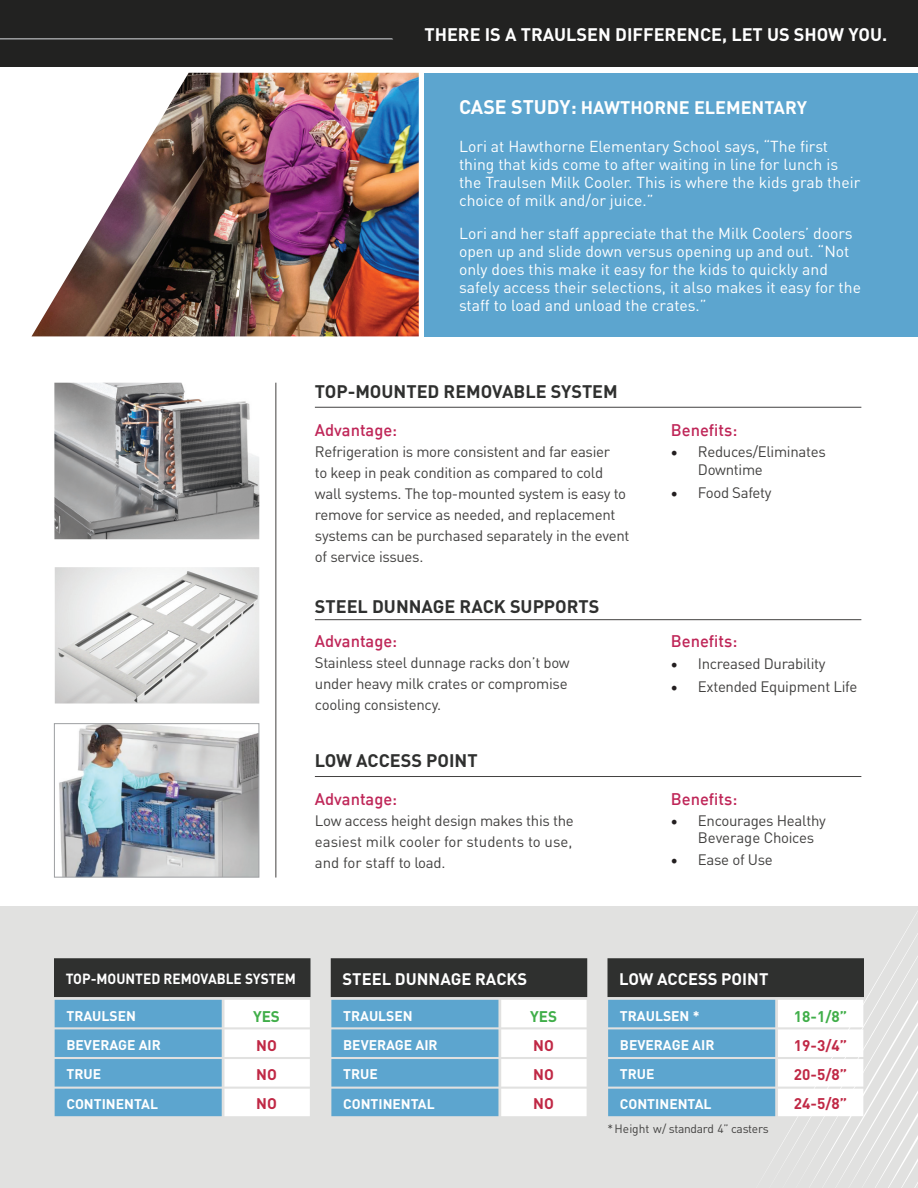
<style>
.page{position:relative;width:918px;height:1188px;background:#fff}
.page>*{position:absolute;margin:0;border:0;box-sizing:border-box;transform-origin:0 0}
.t1{font:700 18px "DIN";color:#fff}
.t2{font:700 18px "DIN";color:#2f302f}
.t3{font:500 16.5px "DIN";color:#bf2658}
.t4{font:700 16.5px "DIN";color:#fff}
.t5{font:15.75px/18px "DIN";color:#fff}
.t6{font:700 15.3px "DIN";color:#c02845}
.t7{font:700 15.3px "DIN";color:#40ae49}
.t8{font:15px/21px "DIN";letter-spacing:-.02em;color:#424140}
.t9{font:700 14.55px "DIN";color:#fff;scale:.94 1}
.t10{font:700 13.8px "DIN";color:#fff}
.t11{font:12px "DIN";letter-spacing:-.02em;color:#424140}
.s1{font-size:19.5px}
.s2{font-family:"Minion Pro";font-size:18px;color:#231f20}
</style>
<div class="page">
<div style="left:0;top:0;width:918px;height:67px;background:#222221"></div>
<hr style="left:0;top:38px;width:918px;height:2px;background:#9d9fa2">
<svg style="left:376px;top:38px;width:542px;height:2px"></svg>
<div style="left:0;top:907px;width:918px;height:281px;background:#e1e1e0"></div>
<img style="left:32px;top:73px;width:387px;height:263px">
<hr style="left:315px;top:407px;width:546px;height:1px;background:#424140">
<hr style="left:315px;top:619px;width:546px;height:1px;background:#424140">
<hr style="left:315px;top:776px;width:546px;height:1px;background:#424140">
<img style="left:54px;top:383px;width:205px;height:156px">
<img style="left:55px;top:567px;width:204px;height:137px">
<img style="left:59px;top:725px;width:198px;height:150px">
<div style="left:54px;top:723px;width:205px;height:154px;border:1px solid #9d9fa2"></div>
<hr style="left:276px;top:383px;width:1px;height:495px;background:#424140">
<svg style="left:54px;top:958px;width:257px;height:158px;background:#80a1b4"></svg>
<svg style="left:331px;top:958px;width:256px;height:158px;background:#7fa1b3"></svg>
<svg style="left:608px;top:919px;width:310px;height:269px"></svg>
<div style="left:424px;top:73px;width:494px;height:263px;background:#5ca5cf"></div>
<p class="t1" style="left:424px;top:23px;width:464px">THERE IS A TRAULSEN DIFFERENCE, LET US SHOW YOU.</p>
<p class="t1" style="left:459px;top:96px;width:350px"><span class="s1">CASE STUDY:</span> HAWTHORNE ELEMENTARY</p>
<p class="t5" style="left:459px;top:137px;width:403px">Lori at Hawthorne Elementary School says, “The first thing that kids come to after waiting in line for lunch is the Traulsen Milk Cooler. This is where the kids grab their choice of milk and/or juice.”</p>
<p class="t5" style="left:459px;top:224px;width:404px">Lori and her staff appreciate that the Milk Coolers’ doors open up and slide down versus opening up and out. “Not only does this make it easy for the kids to quickly and safely access their selections, it also makes it easy for the staff to load and unload the crates.”</p>
<p class="t2" style="left:315px;top:379px;width:304px">TOP-MOUNTED REMOVABLE SYSTEM</p>
<p class="t3" style="left:315px;top:420px;width:84px">Advantage:</p>
<p class="t8" style="left:315px;top:441px;width:316px">Refrigeration is more consistent and far easier<br>to keep in peak condition as compared to cold wall systems. The top-mounted system is easy to remove for service as needed, and replacement systems can be purchased separately in the event of service issues.</p>
<p class="t2" style="left:315px;top:595px;width:286px">STEEL DUNNAGE RACK SUPPORTS</p>
<p class="t3" style="left:315px;top:630px;width:84px">Advantage:</p>
<p class="t8" style="left:315px;top:651px;width:256px">Stainless steel dunnage racks don’t bow under heavy milk crates or compromise cooling consistency.</p>
<p class="t2" style="left:315px;top:749px;width:164px">LOW ACCESS POINT</p>
<p class="t3" style="left:315px;top:789px;width:84px">Advantage:</p>
<p class="t8" style="left:315px;top:810px;width:260px;text-align:justify">Low access height design makes this the easiest milk cooler for students to use, and for staff to load.</p>
<p class="t3" style="left:671px;top:420px;width:68px">Benefits:</p>
<p class="t8" style="left:698px;top:443px;width:129px;line-height:18px;text-indent:-27px"><span class="s2">•</span> Reduces/Eliminates<br>Downtime</p>
<p class="t8" style="left:671px;top:482px;width:102px"><span class="s2">•</span> Food Safety</p>
<p class="t3" style="left:671px;top:630px;width:68px">Benefits:</p>
<p class="t8" style="left:671px;top:653px;width:156px"><span class="s2">•</span> Increased Durability</p>
<p class="t8" style="left:671px;top:675px;width:188px"><span class="s2">•</span> Extended Equipment Life</p>
<p class="t3" style="left:671px;top:789px;width:68px">Benefits:</p>
<p class="t8" style="left:698px;top:813px;width:130px;line-height:16.5px;text-indent:-27px"><span class="s2">•</span> Encourages Healthy<br>Beverage Choices</p>
<p class="t8" style="left:671px;top:849px;width:104px"><span class="s2">•</span> Ease of Use</p>
<p class="t9" style="left:66px;top:969px;width:246px">TOP-MOUNTED REMOVABLE SYSTEM</p>
<p class="t10" style="left:66px;top:1007px;width:71px">TRAULSEN</p>
<p class="t10" style="left:66px;top:1036px;width:96px">BEVERAGE AIR</p>
<p class="t10" style="left:66px;top:1065px;width:36px">TRUE</p>
<p class="t10" style="left:66px;top:1095px;width:93px">CONTINENTAL</p>
<p class="t7" style="left:253px;top:1006px;width:28px">YES</p>
<p class="t6" style="left:256px;top:1035px;width:22px">NO</p>
<p class="t6" style="left:256px;top:1064px;width:22px">NO</p>
<p class="t6" style="left:256px;top:1094px;width:22px">NO</p>
<p class="t4" style="left:343px;top:968px;width:186px">STEEL DUNNAGE RACKS</p>
<p class="t10" style="left:343px;top:1007px;width:71px">TRAULSEN</p>
<p class="t10" style="left:343px;top:1036px;width:96px">BEVERAGE AIR</p>
<p class="t10" style="left:343px;top:1065px;width:36px">TRUE</p>
<p class="t10" style="left:343px;top:1095px;width:93px">CONTINENTAL</p>
<p class="t7" style="left:530px;top:1006px;width:28px">YES</p>
<p class="t6" style="left:533px;top:1035px;width:22px">NO</p>
<p class="t6" style="left:533px;top:1064px;width:22px">NO</p>
<p class="t6" style="left:533px;top:1094px;width:22px">NO</p>
<p class="t4" style="left:619px;top:968px;width:151px">LOW ACCESS POINT</p>
<p class="t10" style="left:620px;top:1007px;width:81px">TRAULSEN *</p>
<p class="t10" style="left:620px;top:1036px;width:96px">BEVERAGE AIR</p>
<p class="t10" style="left:620px;top:1065px;width:36px">TRUE</p>
<p class="t10" style="left:620px;top:1095px;width:93px">CONTINENTAL</p>
<p class="t11" style="left:608px;top:1121px;width:163px">*Height w/ standard 4” casters</p>
<p class="t7" style="left:794px;top:1006px;width:55px">18-1/8”</p>
<p class="t6" style="left:794px;top:1035px;width:55px">19-3/4”</p>
<p class="t6" style="left:794px;top:1065px;width:55px">20-5/8”</p>
<p class="t6" style="left:794px;top:1094px;width:55px">24-5/8”</p>
</div>
